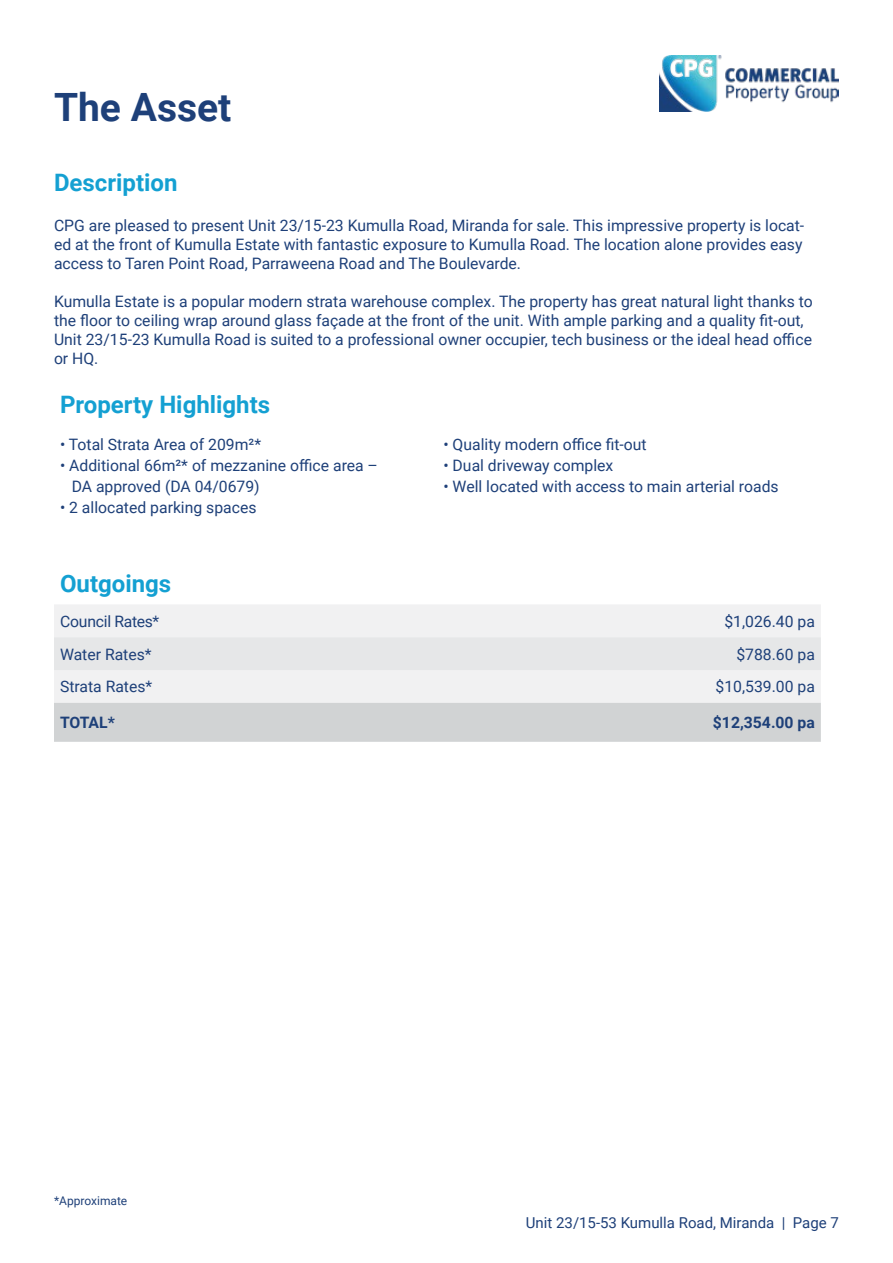
<style>
.page{position:relative;width:893px;height:1263px;background:#fff}
.page>*{position:absolute;margin:0;border:0;box-sizing:border-box;transform-origin:0 0}
.t1{font:700 39px "Roboto";color:#1e4079}
.t2{font:700 24px "Roboto";color:#14a0d2}
.t3{font:15.75px/18.9px "Roboto";color:#1e4079}
.t4{font:700 15.75px "Roboto";color:#1e4079}
.t5{font:15px "Roboto";color:#1e4079}
.t6{font:12px "Roboto";color:#1e4079}
</style>
<div class="page">
<img style="left:660px;top:55px;width:179px;height:56px">
<div style="left:54px;top:605px;width:767px;height:98px;background:#f1f1f2"></div>
<div style="left:54px;top:637px;width:767px;height:33px;background:#e6e7e8"></div>
<div style="left:54px;top:703px;width:767px;height:39px;background:#d1d3d4"></div>
<h1 class="t1" style="left:54px;top:80px;width:179px">The Asset</h1>
<h2 class="t2" style="left:54px;top:166px;width:125px">Description</h2>
<p class="t3" style="left:54px;top:216px;width:752px;text-align:justify">CPG are pleased to present Unit 23/15-23 Kumulla Road, Miranda for sale. This impressive property is locat&shy;ed at the front of Kumulla Estate with fantastic exposure to Kumulla Road. The location alone provides easy access to Taren Point Road, Parraweena Road and The Boulevarde.</p>
<p class="t3" style="left:54px;top:291px;width:760px">Kumulla Estate is a popular modern strata warehouse complex. The property has great natural light thanks to the floor to ceiling wrap around glass façade at the front of the unit. With ample parking and a quality fit-out, Unit 23/15-23 Kumulla Road is suited to a professional owner occupier, tech business or the ideal head office or HQ.</p>
<h2 class="t2" style="left:60px;top:387px;width:212px">Property Highlights</h2>
<p class="t3" style="left:60px;top:434px;width:203px">• Total Strata Area of 209m²*</p>
<p class="t3" style="left:72px;top:454px;width:308px;line-height:21px;text-indent:-12px">• Additional 66m²* of mezzanine office area –<br>DA approved (DA 04/0679)</p>
<p class="t3" style="left:60px;top:497px;width:198px">• 2 allocated parking spaces</p>
<p class="t3" style="left:443px;top:434px;width:205px">• Quality modern office fit-out</p>
<p class="t3" style="left:443px;top:455px;width:171px">• Dual driveway complex</p>
<p class="t3" style="left:443px;top:476px;width:337px">• Well located with access to main arterial roads</p>
<h2 class="t2" style="left:60px;top:567px;width:113px">Outgoings</h2>
<p class="t3" style="left:60px;top:611px;width:101px">Council Rates*</p>
<p class="t3" style="left:724px;top:611px;width:92px">$1,026.40 pa</p>
<p class="t3" style="left:60px;top:644px;width:93px">Water Rates*</p>
<p class="t3" style="left:736px;top:644px;width:80px">$788.60 pa</p>
<p class="t3" style="left:60px;top:677px;width:94px">Strata Rates*</p>
<p class="t3" style="left:716px;top:677px;width:101px">$10,539.00 pa</p>
<p class="t4" style="left:60px;top:712px;width:56px">TOTAL*</p>
<p class="t4" style="left:713px;top:712px;width:103px">$12,354.00 pa</p>
<p class="t6" style="left:54px;top:1192px;width:75px">*Approximate</p>
<p class="t5" style="left:526px;top:1212px;width:315px">Unit 23/15-53 Kumulla Road, Miranda | Page 7</p>
</div>
